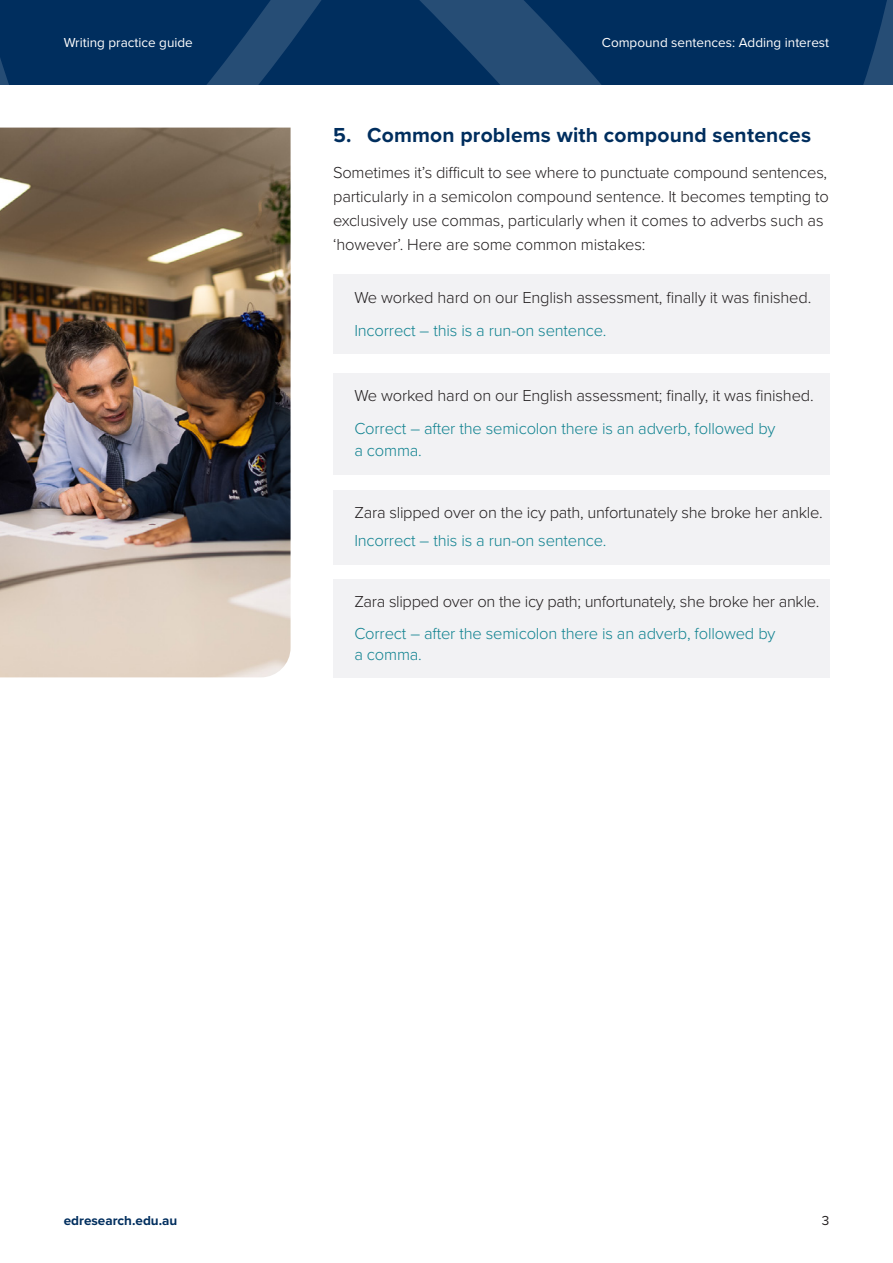
<style>
.page{position:relative;width:893px;height:1263px;background:#fff}
.page>*{position:absolute;margin:0;border:0;box-sizing:border-box;transform-origin:0 0}
.H1_-_List{font:700 21px "Proxima Nova";letter-spacing:.01em;color:#002e5e}
.Normal_Example{font:300 16.5px/24px "Proxima Nova";letter-spacing:-.01em;color:#231f20}
.Normal_explainer{font:300 16.5px/22.5px "Proxima Nova";letter-spacing:-.01em;color:#108290}
.t1{font:13.5px "Proxima Nova";color:#fff}
.t2{font:700 13.5px "Proxima Nova";color:#002e5e}
.t3{font:13.5px "Proxima Nova";color:#231f20}
</style>
<div class="page">
<svg style="left:0;top:0;width:893px;height:85px;background:#073462"></svg>
<div style="left:333px;top:275px;width:496px;height:46px;background:#f2f2f4"></div>
<div style="left:333px;top:314px;width:496px;height:40px;background:#f2f2f4"></div>
<div style="left:333px;top:373px;width:496px;height:46px;background:#f2f2f4"></div>
<div style="left:333px;top:412px;width:496px;height:63px;background:#f2f2f4"></div>
<div style="left:333px;top:490px;width:496px;height:46px;background:#f2f2f4"></div>
<div style="left:333px;top:525px;width:496px;height:40px;background:#f2f2f4"></div>
<div style="left:333px;top:579px;width:496px;height:47px;background:#f2f2f4"></div>
<div style="left:333px;top:617px;width:496px;height:61px;background:#f2f2f4"></div>
<img style="left:0;top:128px;width:291px;height:549px">
<p class="t1" style="left:64px;top:32px;width:131px">Writing practice guide</p>
<p class="t1" style="left:602px;top:32px;width:229px">Compound sentences: Adding interest</p>
<h3 class="H1_-_List" style="left:333px;top:119px;width:479px">5. Common problems with compound sentences</h3>
<p class="Normal_Example" style="left:333px;top:160px;width:497px">Sometimes it’s difficult to see where to punctuate compound sentences, particularly in a semicolon compound sentence. It becomes tempting to exclusively use commas, particularly when it comes to adverbs such as ‘however’. Here are some common mistakes:</p>
<p class="Normal_Example" style="left:354px;top:284px;width:458px">We worked hard on our English assessment, finally it was finished.</p>
<p class="Normal_explainer" style="left:354px;top:318px;width:254px">Incorrect – this is a run-on sentence.</p>
<p class="Normal_Example" style="left:354px;top:382px;width:461px">We worked hard on our English assessment; finally, it was finished.</p>
<p class="Normal_explainer" style="left:354px;top:416px;width:423px">Correct – after the semicolon there is an adverb, followed by a comma.</p>
<p class="Normal_Example" style="left:354px;top:500px;width:470px">Zara slipped over on the icy path, unfortunately she broke her ankle.</p>
<p class="Normal_explainer" style="left:354px;top:529px;width:254px">Incorrect – this is a run-on sentence.</p>
<p class="Normal_Example" style="left:354px;top:589px;width:466px">Zara slipped over on the icy path; unfortunately, she broke her ankle.</p>
<p class="Normal_explainer" style="left:354px;top:622px;width:423px;line-height:21px">Correct – after the semicolon there is an adverb, followed by a comma.</p>
<p class="t2" style="left:64px;top:1210px;width:115px">edresearch.edu.au</p>
<p class="t3" style="left:822px;top:1210px;width:9px">3</p>
</div>
